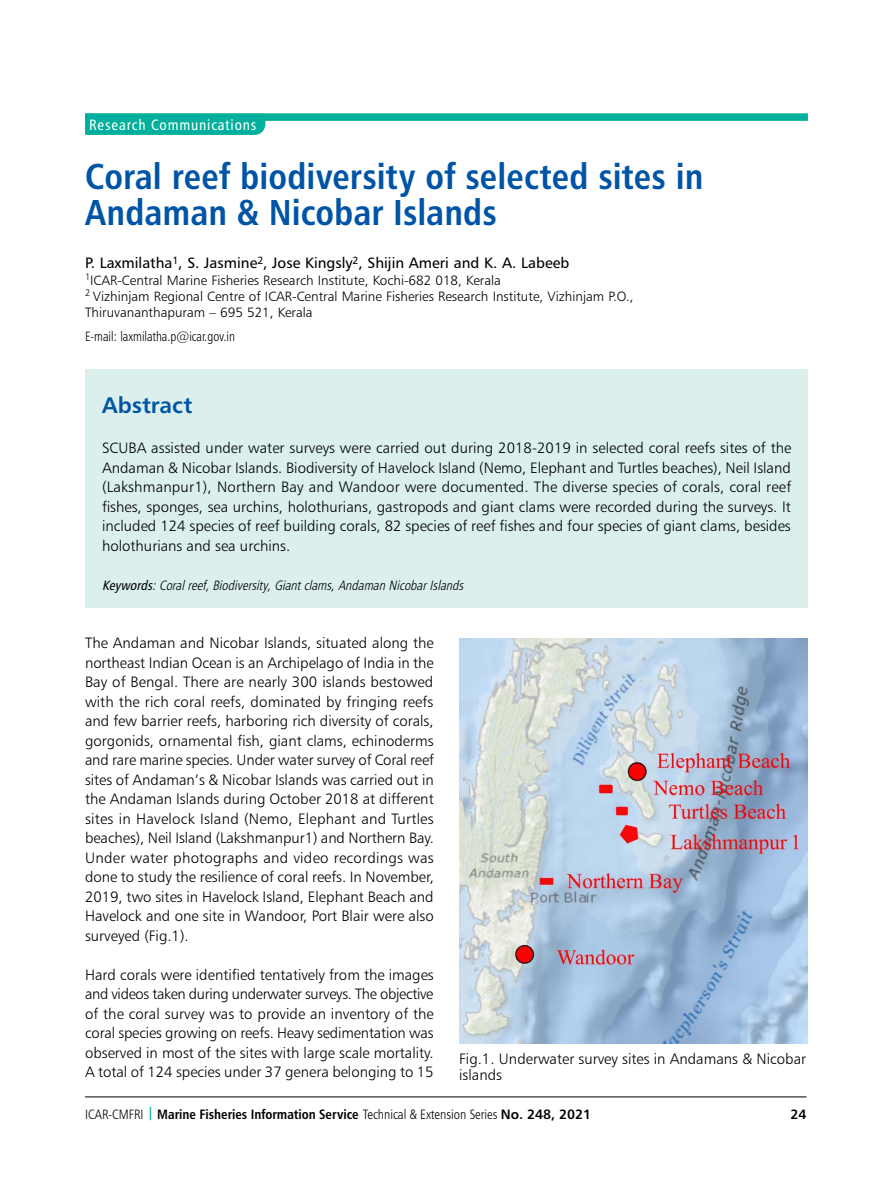
<style>
.page{position:relative;width:893px;height:1191px;background:#fff}
.page>*{position:absolute;margin:0;border:0;box-sizing:border-box;transform-origin:0 0}
.t1{font:36px/36px "Humanist 777 BT Bold Condensed B";letter-spacing:.005em;color:#0054a6}
.t2{font:22.5px "Humanist 777 BT Bold B";letter-spacing:-.005em;color:#0054a6}
.t3{font:15px/19.5px "Humanist 777 BT Light B";color:#000;text-align:justify}
.t4{font:15px "Humanist 777 BT Roman B";color:#000}
.t5{font:15px "Humanist 777 BT Roman Condensed B";letter-spacing:.055em;color:#fff}
.t6{font:13.5px/16.2px "Humanist 777 BT Light B";color:#000}
.t7{font:13.5px "Humanist 777 BT Light Condensed B";color:#000}
.t8{font:italic 13.5px "Humanist 777 BT Light Condensed B";color:#000}
.t9{font:13.5px "Humanist 777 BT Light Condensed B";color:#000;scale:.95 1}
.t10{font:13.5px "Humanist 777 BT Bold B";color:#000}
.s1{font-family:"Humanist 777 BT Roman Condensed B"}
.s2{font-family:"Humanist 777 BT Bold Condensed B";color:#00b09d}
.s3{font-family:"Humanist 777 BT Bold Condensed B"}
.s4{font-family:"Humanist 777 BT Bold B"}
</style>
<div class="page">
<hr style="left:85px;top:1096px;width:721px;height:1px;background:#000">
<div style="left:85px;top:113px;width:723px;height:8px;background:#00b09d"></div>
<svg style="left:85px;top:121px;width:180px;height:14px;background:#03b19e"></svg>
<div style="left:85px;top:369px;width:723px;height:238px;background:#dbefec"></div>
<img style="left:459px;top:638px;width:349px;height:406px">
<p class="t5" style="left:89px;top:116px;width:169px">Research Communications</p>
<h1 class="t1" style="left:85px;top:157px;width:620px">Coral reef biodiversity of selected sites in<br>Andaman &amp; Nicobar Islands</h1>
<p class="t4" style="left:85px;top:254px;width:486px">P. Laxmilatha<sup>1</sup>, S. Jasmine<sup>2</sup>, Jose Kingsly<sup>2</sup>, Shijin Ameri and K. A. Labeeb</p>
<p class="t6" style="left:85px;top:272px;width:550px"><sup>1</sup>ICAR-Central Marine Fisheries Research Institute, Kochi-682 018, Kerala<br><sup>2</sup> Vizhinjam Regional Centre of ICAR-Central Marine Fisheries Research Institute, Vizhinjam P.O.,<br>Thiruvananthapuram – 695 521, Kerala</p>
<p class="t9" style="left:85px;top:328px;width:159px">E-mail: laxmilatha.p@icar.gov.in</p>
<h2 class="t2" style="left:102px;top:391px;width:92px">Abstract</h2>
<p class="t3" style="left:102px;top:438px;width:691px">SCUBA assisted under water surveys were carried out during 2018-2019 in selected coral reefs sites of the Andaman &amp; Nicobar Islands. Biodiversity of Havelock Island (Nemo, Elephant and Turtles beaches), Neil Island (Lakshmanpur1), Northern Bay and Wandoor were documented. The diverse species of corals, coral reef fishes, sponges, sea urchins, holothurians, gastropods and giant clams were recorded during the surveys. It included 124 species of reef building corals, 82 species of reef fishes and four species of giant clams, besides holothurians and sea urchins.</p>
<p class="t8" style="left:102px;top:577px;width:366px"><span class="s1">Keywords</span>:Coralreef,Biodiversity,Giantclams,AndamanNicobarIslands</p>
<p class="t3" style="left:85px;top:633px;width:350px">The Andaman and Nicobar Islands, situated along the northeast Indian Ocean is an Archipelago of India in the Bay of Bengal. There are nearly 300 islands bestowed with the rich coral reefs, dominated by fringing reefs and few barrier reefs, harboring rich diversity of corals, gorgonids, ornamental fish, giant clams, echinoderms and rare marine species. Under water survey of Coral reef sites of Andaman’s &amp; Nicobar Islands was carried out in the Andaman Islands during October 2018 at different sites in Havelock Island (Nemo, Elephant and Turtles beaches), Neil Island (Lakshmanpur1) and Northern Bay.<br>Under water photographs and video recordings was done to study the resilience of coral reefs. In November, 2019, two sites in Havelock Island, Elephant Beach and Havelock and one site in Wandoor, Port Blair were also surveyed (Fig.1).</p>
<p class="t3" style="left:85px;top:964px;width:350px">Hard corals were identified tentatively from the images and videos taken during underwater surveys. The objective of the coral survey was to provide an inventory of the coral species growing on reefs. Heavy sedimentation was observed in most of the sites with large scale mortality.<br>A total of 124 species under 37 genera belonging to 15</p>
<p class="t3" style="left:459px;top:1050px;width:348px;line-height:16.5px">Fig.1. Underwater survey sites in Andamans &amp; Nicobar islands</p>
<p class="t7" style="left:85px;top:1105px;width:508px">ICAR-CMFRI <span class="s2">|</span> <span class="s3">Marine Fisheries Information Service</span> Technical &amp; Extension Series <span class="s4">No. 248, 2021</span></p>
<p class="t10" style="left:790px;top:1105px;width:18px">24</p>
</div>
